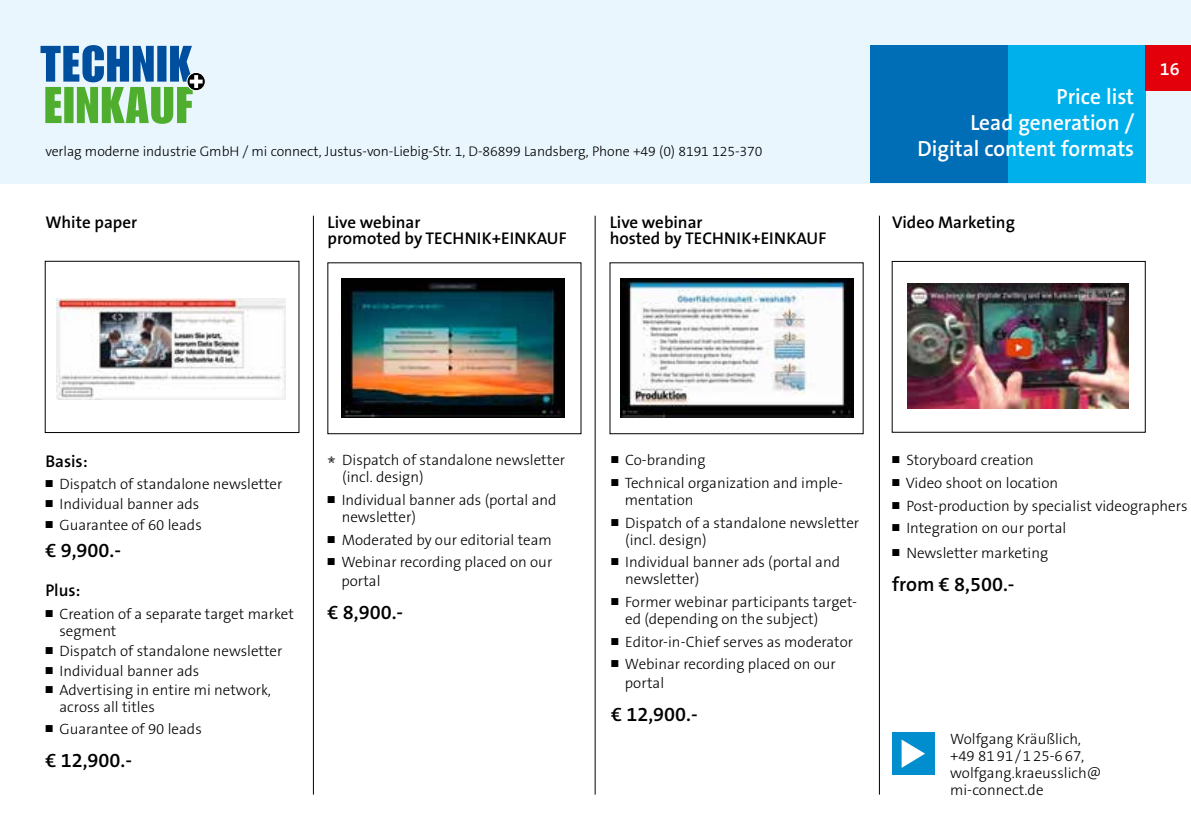
<style>
.page{position:relative;width:1191px;height:840px;background:#fff}
.page>*{position:absolute;margin:0;border:0;box-sizing:border-box;transform-origin:0 0}
.t1{font:600 22px/26px "The Sans Os F";color:#fff;text-align:right}
.t2{font:600 20px "The Sans Os F";color:#000}
.t3{font:600 18px "The Sans Os F";color:#fff}
.t4{font:600 17px/16px "The Sans Os F";color:#000}
.t5{font:300 15px/17px "The Sans Os F";color:#000}
.t6{font:300 14px "The Sans Os F";letter-spacing:-.005em;color:#000}
</style>
<div class="page">
<div style="left:0;top:0;width:1191px;height:183px;background:#e9f6fe"></div>
<div style="left:1008px;top:45px;width:137px;height:138px;background:#00b0eb"></div>
<div style="left:870px;top:45px;width:138px;height:138px;background:#006db7"></div>
<div style="left:1145px;top:45px;width:46px;height:46px;background:#e3000b"></div>
<div style="left:187px;top:72px;width:18px;height:19px;border:1px solid #fff;border-radius:50%"></div>
<svg style="left:40px;top:45px;width:163px;height:79px"></svg>
<img style="left:57px;top:298px;width:228px;height:101px">
<div style="left:45px;top:261px;width:254px;height:171px;border:1px solid #000"></div>
<img style="left:341px;top:278px;width:224px;height:139px">
<div style="left:327px;top:262px;width:254px;height:172px;border:1px solid #000"></div>
<img style="left:620px;top:279px;width:233px;height:138px">
<hr style="left:313px;top:215px;width:1px;height:579px;background:#000">
<hr style="left:595px;top:215px;width:1px;height:579px;background:#000">
<hr style="left:879px;top:215px;width:1px;height:579px;background:#000">
<img style="left:907px;top:284px;width:221px;height:125px">
<div style="left:891px;top:261px;width:254px;height:171px;border:1px solid #000"></div>
<div style="left:891px;top:732px;width:43px;height:42px;background:#008ecf"></div>
<svg style="left:901px;top:739px;width:24px;height:28px"></svg>
<p class="t6" style="left:45px;top:142px;width:718px">verlag moderne industrie GmbH / mi connect, Justus-von-Liebig-Str. 1, D-86899 Landsberg, Phone +49 (0) 8191 125-370</p>
<p class="t4" style="left:45px;top:214px;width:93px">White paper</p>
<p class="t4" style="left:327px;top:214px;width:241px">Live webinar<br>promoted by TECHNIK+EINKAUF</p>
<p class="t4" style="left:609px;top:214px;width:218px">Live webinar<br>hosted by TECHNIK+EINKAUF</p>
<h1 class="t1" style="left:917px;top:84px;width:218px">Price list<br>Lead generation /<br>Digital content formats</h1>
<p class="t4" style="left:892px;top:214px;width:124px">Video Marketing</p>
<p class="t3" style="left:1159px;top:57px;width:21px">16</p>
<p class="t4" style="left:45px;top:453px;width:44px">Basis:</p>
<p class="t5" style="left:45px;top:475px;width:239px">■ Dispatch of standalone newsletter</p>
<p class="t5" style="left:45px;top:495px;width:155px">■ Individual banner ads</p>
<p class="t5" style="left:45px;top:516px;width:158px">■ Guarantee of 60 leads</p>
<h2 class="t2" style="left:45px;top:537px;width:77px">€ 9,900.-</h2>
<p class="t4" style="left:45px;top:582px;width:37px">Plus:</p>
<p class="t5" style="left:60px;top:605px;width:236px;text-indent:-14px">■ Creation of a separate target market segment</p>
<p class="t5" style="left:45px;top:642px;width:239px">■ Dispatch of standalone newsletter</p>
<p class="t5" style="left:45px;top:661px;width:155px">■ Individual banner ads</p>
<p class="t5" style="left:60px;top:681px;width:213px;text-indent:-14px">■ Advertising in entire mi network, across all titles</p>
<p class="t5" style="left:45px;top:720px;width:158px">■ Guarantee of 90 leads</p>
<h2 class="t2" style="left:45px;top:747px;width:88px">€ 12,900.-</h2>
<p class="t5" style="left:342px;top:451px;width:224px">Dispatch of standalone newsletter (incl. design)</p>
<p class="t5" style="left:342px;top:491px;width:216px;text-indent:-14px">■ Individual banner ads (portal and newsletter)</p>
<p class="t5" style="left:327px;top:531px;width:226px">■ Moderated by our editorial team</p>
<p class="t5" style="left:341px;top:552px;width:212px;line-height:19px;text-indent:-14px">■ Webinar recording placed on our portal</p>
<h2 class="t2" style="left:327px;top:599px;width:77px">€ 8,900.-</h2>
<p class="t5" style="left:611px;top:451px;width:96px">■ Co-branding</p>
<p class="t5" style="left:625px;top:474px;width:220px;text-indent:-14px">■ Technical organization and imple&shy;mentation</p>
<p class="t5" style="left:625px;top:514px;width:235px;text-indent:-14px">■ Dispatch of a standalone newsletter (incl. design)</p>
<p class="t5" style="left:625px;top:553px;width:216px;text-indent:-14px">■ Individual banner ads (portal and newsletter)</p>
<p class="t5" style="left:625px;top:593px;width:233px;text-indent:-14px">■ Former webinar participants target&shy;ed (depending on the subject)</p>
<p class="t5" style="left:611px;top:633px;width:243px">■ Editor-in-Chief serves as moderator</p>
<p class="t5" style="left:625px;top:654px;width:212px;line-height:19px;text-indent:-14px">■ Webinar recording placed on our portal</p>
<h2 class="t2" style="left:611px;top:701px;width:88px">€ 12,900.-</h2>
<p class="t5" style="left:892px;top:451px;width:143px">■ Storyboard creation</p>
<p class="t5" style="left:892px;top:474px;width:168px">■ Video shoot on location</p>
<p class="t5" style="left:892px;top:497px;width:297px">■ Post-production by specialist videographers</p>
<p class="t5" style="left:892px;top:519px;width:176px">■ Integration on our portal</p>
<p class="t5" style="left:892px;top:544px;width:157px">■ Newsletter marketing</p>
<h2 class="t2" style="left:892px;top:571px;width:124px">from € 8,500.-</h2>
<p class="t5" style="left:950px;top:729px;width:153px">Wolfgang Kräußlich, +49 81 91/1 25-667, wolfgang.kraeusslich@ mi-connect.de</p>
</div>
